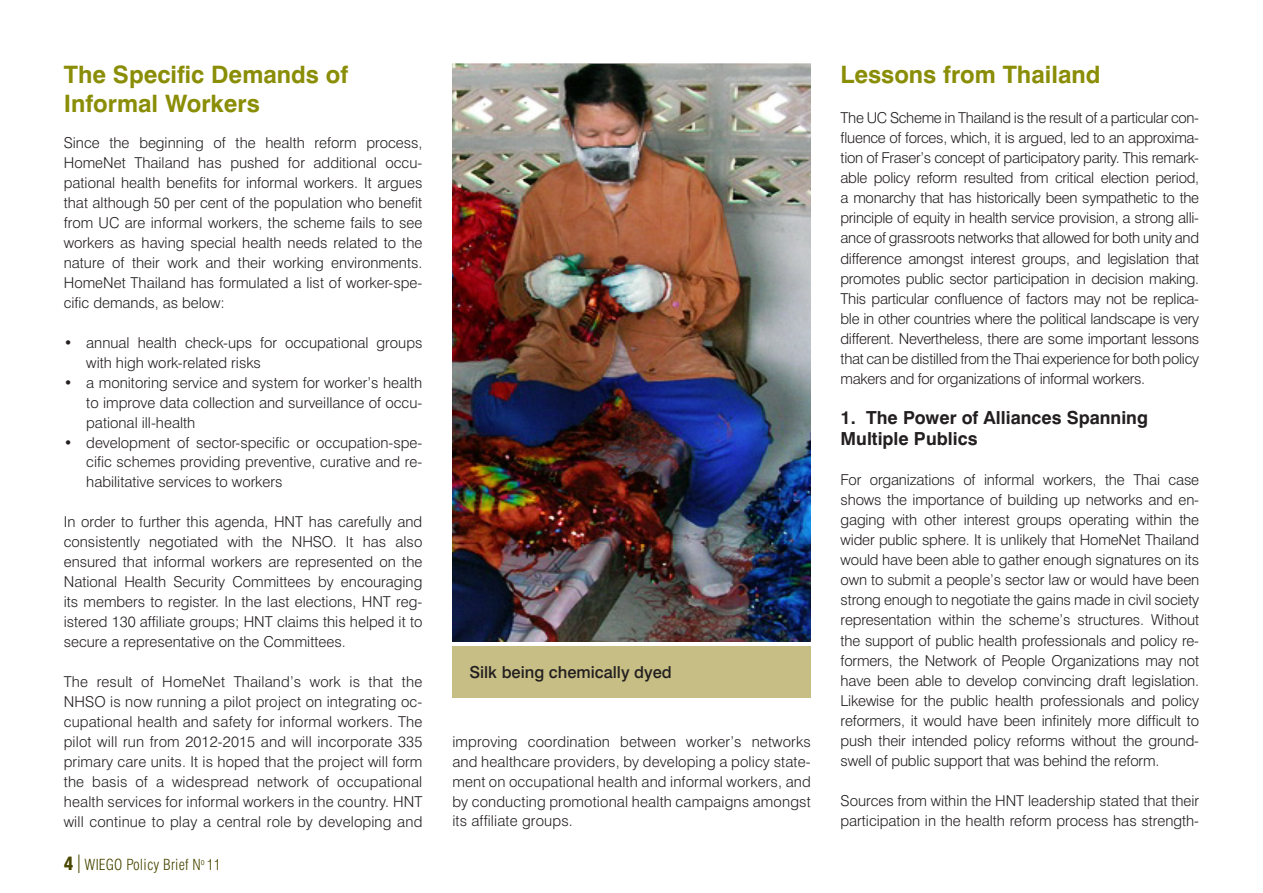
<style>
.page{position:relative;width:1263px;height:893px;background:#fff}
.page>*{position:absolute;margin:0;border:0;box-sizing:border-box;transform-origin:0 0}
.Headimg1{font:700 24px/28.5px "Swiss 721 BT";color:#8a8d06}
.Head2{font:700 18px/20.1px "Swiss 721 BT";color:#231f20}
.t1{font:500 16.5px "Swiss 721 BT";color:#231f20}
.Body1{font:300 15px/20.1px "Swiss 721 BT";color:#231f20;text-align:justify}
.body_bullets{font:300 15px/20px "Swiss 721 BT";color:#231f20;text-align:justify}
.t2{font:300 condensed 15px "Swiss 721 BT";letter-spacing:.01em;color:#494600}
.s1{font-weight:900;font-size:18px}
.s2{font-size:24.75px}
</style>
<div class="page">
<img style="left:452px;top:64px;width:359px;height:577px">
<div style="left:452px;top:646px;width:359px;height:51px;background:#c6be84"></div>
<p class="Headimg1" style="left:64px;top:60px;width:286px">The Specific Demands of<br>Informal Workers</p>
<p class="Body1" style="left:64px;top:133px;width:360px">Since the beginning of the health reform process, HomeNet Thailand has pushed for additional occu&shy;pational health benefits for informal workers. It argues that although 50 per cent of the population who benefit from UC are informal workers, the scheme fails to see workers as having special health needs related to the nature of their work and their working environments.<br>HomeNet Thailand has formulated a list of worker-spe&shy;cific demands, as below:</p>
<p class="body_bullets" style="left:86px;top:332px;width:338px;text-indent:-22px">• annual health check-ups for occupational groups with high work-related risks</p>
<p class="body_bullets" style="left:86px;top:372px;width:338px;text-indent:-22px">• a monitoring service and system for worker’s health to improve data collection and surveillance of occu&shy;pational ill-health</p>
<p class="body_bullets" style="left:86px;top:432px;width:338px;text-indent:-22px">• development of sector-specific or occupation-spe&shy;cific schemes providing preventive, curative and re&shy;habilitative services to workers</p>
<p class="Body1" style="left:64px;top:512px;width:360px">In order to further this agenda, HNT has carefully and consistently negotiated with the NHSO. It has also ensured that informal workers are represented on the National Health Security Committees by encouraging its members to register. In the last elections, HNT reg&shy;istered 130 affiliate groups; HNT claims this helped it to secure a representative on the Committees.</p>
<p class="Body1" style="left:64px;top:671px;width:360px">The result of HomeNet Thailand’s work is that the NHSO is now running a pilot project on integrating oc&shy;cupational health and safety for informal workers. The pilot will run from 2012-2015 and will incorporate 335 primary care units. It is hoped that the project will form the basis of a widespread network of occupational health services for informal workers in the country. HNT will continue to play a central role by developing and</p>
<p class="t2" style="left:64px;top:856px;width:159px"><span class="s1">4</span> <span class="s2">I</span> WIEGO Policy Brief N<sup>o</sup> 11</p>
<p class="t1" style="left:469px;top:662px;width:204px">Silk being chemically dyed</p>
<p class="Body1" style="left:452px;top:732px;width:360px">improving coordination between worker’s networks and healthcare providers, by developing a policy state&shy;ment on occupational health and informal workers, and by conducting promotional health campaigns amongst its affiliate groups.</p>
<p class="Headimg1" style="left:840px;top:60px;width:261px">Lessons from Thailand</p>
<p class="Body1" style="left:840px;top:107px;width:360px">The UC Scheme in Thailand is the result of a particular con&shy;fluence of forces, which, it is argued, led to an approxima&shy;tion of Fraser’s concept of participatory parity. This remark&shy;able policy reform resulted from critical election period, a monarchy that has historically been sympathetic to the principle of equity in health service provision, a strong alli&shy;ance of grassroots networks that allowed for both unity and difference amongst interest groups, and legislation that promotes public sector participation in decision making.<br>This particular confluence of factors may not be replica&shy;ble in other countries where the political landscape is very different. Nevertheless, there are some important lessons that can be distilled from the Thai experience for both policy makers and for organizations of informal workers.</p>
<p class="Head2" style="left:840px;top:408px;width:309px">1. The Power of Alliances Spanning<br>Multiple Publics</p>
<p class="Body1" style="left:840px;top:469px;width:360px">For organizations of informal workers, the Thai case shows the importance of building up networks and en&shy;gaging with other interest groups operating within the wider public sphere. It is unlikely that HomeNet Thailand would have been able to gather enough signatures on its own to submit a people’s sector law or would have been strong enough to negotiate the gains made in civil society representation within the scheme’s structures. Without the support of public health professionals and policy re&shy;formers, the Network of People Organizations may not have been able to develop convincing draft legislation.<br>Likewise for the public health professionals and policy reformers, it would have been infinitely more difficult to push their intended policy reforms without the ground&shy;swell of public support that was behind the reform.</p>
<p class="Body1" style="left:840px;top:791px;width:360px">Sources from within the HNT leadership stated that their participation in the health reform process has strength-</p>
</div>
